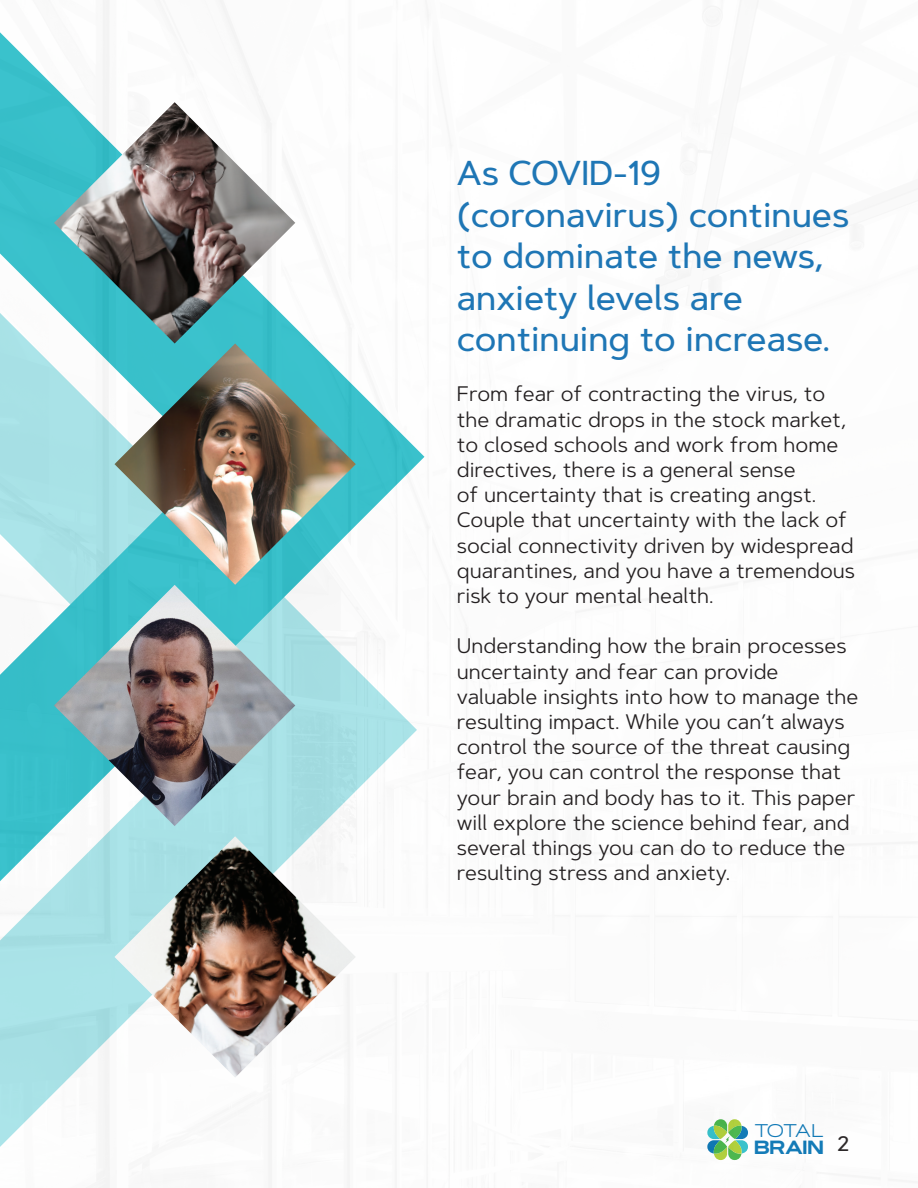
<style>
.page{position:relative;width:918px;height:1188px;background:#fff}
.page>*{position:absolute;margin:0;border:0;box-sizing:border-box;transform-origin:0 0}
.t1{font:500 34.5px/41.4px "Artegra Sans";color:#1e76b5}
.t2{font:21px/25.2px "Artegra Sans";color:#231f20}
.t3{font:500 21px "Artegra Sans";color:#231f20}
.t4{font:700 19.05px "Artegra Sans Extended";color:#0a76b5}
.t5{font:18.45px "Artegra Sans Extended";letter-spacing:-.075em;color:#0a76b5}
</style>
<div class="page">
<img style="left:0;top:0;width:918px;height:1188px">
<img style="left:54px;top:102px;width:241px;height:242px">
<img style="left:114px;top:344px;width:242px;height:241px">
<img style="left:54px;top:585px;width:241px;height:241px">
<img style="left:114px;top:836px;width:242px;height:242px">
<p class="t1" style="left:457px;top:153px;width:394px">As COVID-19 (coronavirus) continues to dominate the news, anxiety levels are continuing to increase.</p>
<p class="t2" style="left:457px;top:381px;width:400px">From fear of contracting the virus, to the dramatic drops in the stock market, to closed schools and work from home directives, there is a general sense<br>of uncertainty that is creating angst.<br>Couple that uncertainty with the lack of social connectivity driven by widespread quarantines, and you have a tremendous risk to your mental health.</p>
<p class="t2" style="left:457px;top:633px;width:403px">Understanding how the brain processes uncertainty and fear can provide valuable insights into how to manage the resulting impact. While you can’t always control the source of the threat causing fear, you can control the response that your brain and body has to it. This paper will explore the science behind fear, and several things you can do to reduce the resulting stress and anxiety.</p>
<p class="t5" style="left:754px;top:1118px;width:71px">TOTAL</p>
<p class="t4" style="left:754px;top:1133px;width:71px">BRAIN</p>
<p class="t3" style="left:837px;top:1129px;width:14px">2</p>
</div>
